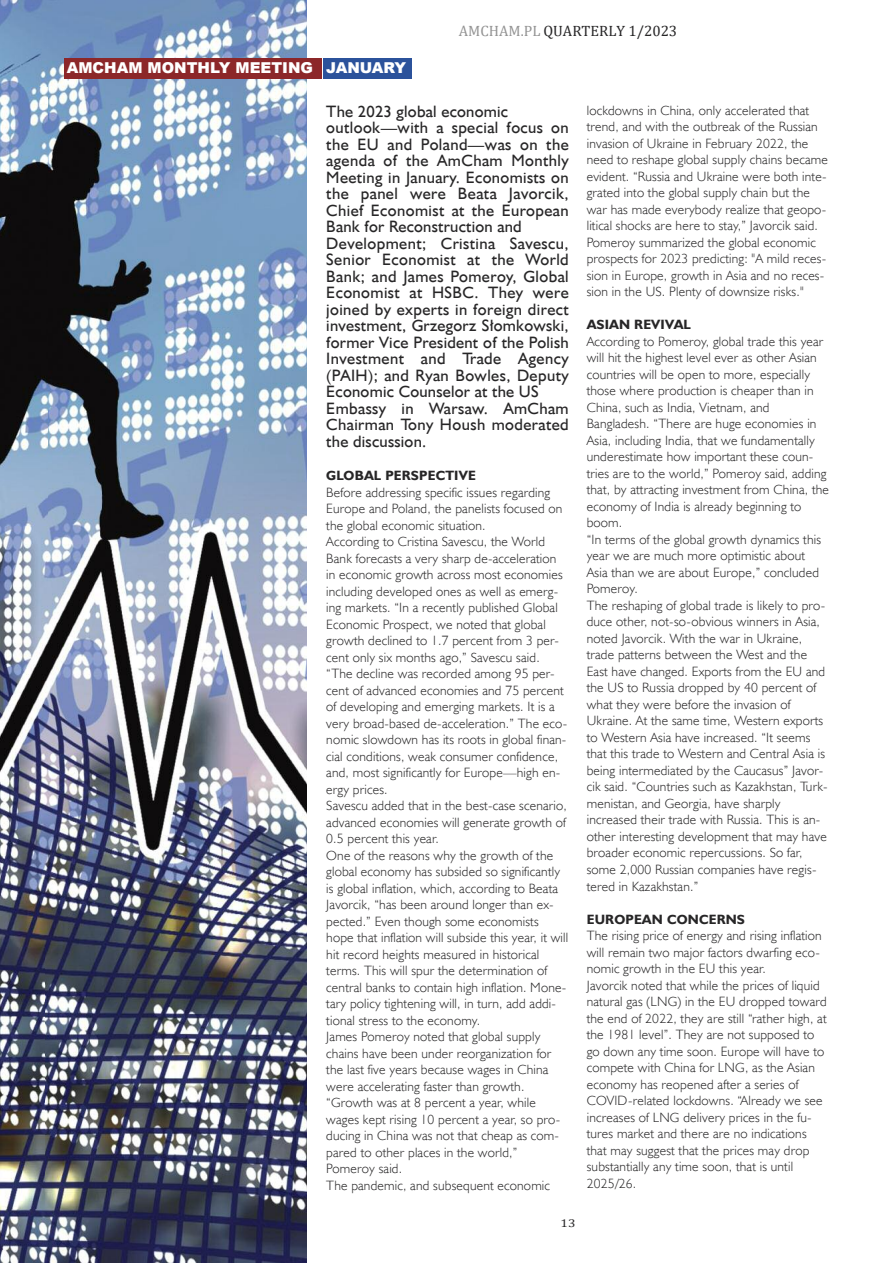
<style>
.page{position:relative;width:893px;height:1263px;background:#fff}
.page>*{position:absolute;margin:0;border:0;box-sizing:border-box;transform-origin:0 0}
.t1{font:16.5px/16.5px "Humanst 521 EU";letter-spacing:.025em;color:#272627}
.t2{font:900 15px "Arial";color:#fff}
.t3{font:15px "Cambria Math";color:#272627}
.t4{font:13.5px/16.5px "Humanst 521 Lt EU";letter-spacing:.015em;color:#272627}
.t5{font:700 13.5px "Humanst 521 EU";letter-spacing:.015em;color:#272627}
.t6{font:11.25px "Cambria Math";color:#272627;scale:1.2 1}
.s1{color:#939393}
</style>
<div class="page">
<img style="left:0;top:0;width:307px;height:1263px">
<div style="left:64px;top:59px;width:257px;height:20px;background:#8c2729"></div>
<div style="left:323px;top:59px;width:89px;height:20px;background:#2b529b"></div>
<img style="left:0;top:87px;width:47px;height:438px">
<img style="left:0;top:948px;width:45px;height:261px">
<p class="t3" style="left:459px;top:25px;width:220px"><span class="s1">AMCHAM.PL</span> QUARTERLY 1/2023</p>
<p class="t2" style="left:67px;top:56px;width:341px">AMCHAM MONTHLY MEETING JANUARY</p>
<p class="t1" style="left:326px;top:103px;width:244px">The 2023 global economic outlook—with a special focus on the EU and Poland—was on the agenda of the AmCham Monthly<br>Meeting in January. Economists on the panel were Beata Javorcik,<br>Chief Economist at the European<br>Bank for Reconstruction and<br>Development; Cristina Savescu,<br>Senior Economist at the World<br>Bank; and James Pomeroy, Global<br>Economist at HSBC. They were joined by experts in foreign direct investment, Grzegorz Słomkowski, former Vice President of the Polish<br>Investment and Trade Agency (PAIH); and Ryan Bowles, Deputy<br>Economic Counselor at the US<br>Embassy in Warsaw. AmCham<br>Chairman Tony Housh moderated the discussion.</p>
<p class="t5" style="left:326px;top:467px;width:151px">GLOBAL PERSPECTIVE</p>
<p class="t4" style="left:326px;top:483px;width:243px">Before addressing specific issues regarding Europe and Poland, the panelists focused on the global economic situation.<br>According to Cristina Savescu, the World Bank forecasts a very sharp de-acceleration in economic growth across most economies including developed ones as well as emerg&shy;ing markets. “In a recently published Global Economic Prospect, we noted that global growth declined to 1.7 percent from 3 per&shy;cent only six months ago,” Savescu said. “The decline was recorded among 95 per&shy;cent of advanced economies and 75 percent of developing and emerging markets. It is a very broad-based de-acceleration.” The eco&shy;nomic slowdown has its roots in global finan&shy;cial conditions, weak consumer confidence, and, most significantly for Europe—high en&shy;ergy prices.<br>Savescu added that in the best-case scenario, advanced economies will generate growth of 0.5 percent this year.<br>One of the reasons why the growth of the global economy has subsided so significantly is global inflation, which, according to Beata Javorcik, “has been around longer than ex&shy;pected.” Even though some economists hope that inflation will subside this year, it will hit record heights measured in historical terms. This will spur the determination of central banks to contain high inflation. Mone&shy;tary policy tightening will, in turn, add addi&shy;tional stress to the economy.<br>James Pomeroy noted that global supply chains have been under reorganization for the last five years because wages in China were accelerating faster than growth. “Growth was at 8 percent a year, while wages kept rising 10 percent a year, so pro&shy;ducing in China was not that cheap as com&shy;pared to other places in the world,” Pomeroy said.<br>The pandemic, and subsequent economic</p>
<p class="t6" style="left:561px;top:1218px;width:14px">13</p>
<p class="t4" style="left:587px;top:102px;width:243px">lockdowns in China, only accelerated that trend, and with the outbreak of the Russian invasion of Ukraine in February 2022, the need to reshape global supply chains became evident. “Russia and Ukraine were both inte&shy;grated into the global supply chain but the war has made everybody realize that geopo&shy;litical shocks are here to stay,” Javorcik said.<br>Pomeroy summarized the global economic prospects for 2023 predicting: "A mild reces&shy;sion in Europe, growth in Asia and no reces&shy;sion in the US. Plenty of downsize risks."</p>
<p class="t5" style="left:587px;top:316px;width:106px">ASIAN REVIVAL</p>
<p class="t4" style="left:587px;top:333px;width:244px">According to Pomeroy, global trade this year will hit the highest level ever as other Asian countries will be open to more, especially those where production is cheaper than in China, such as India, Vietnam, and Bangladesh. “There are huge economies in Asia, including India, that we fundamentally underestimate how important these coun&shy;tries are to the world,” Pomeroy said, adding that, by attracting investment from China, the economy of India is already beginning to boom.<br>“In terms of the global growth dynamics this year we are much more optimistic about Asia than we are about Europe,” concluded Pomeroy.<br>The reshaping of global trade is likely to pro&shy;duce other, not-so-obvious winners in Asia, noted Javorcik. With the war in Ukraine, trade patterns between the West and the East have changed. Exports from the EU and the US to Russia dropped by 40 percent of what they were before the invasion of Ukraine. At the same time, Western exports to Western Asia have increased. “It seems that this trade to Western and Central Asia is being intermediated by the Caucasus” Javor&shy;cik said. “Countries such as Kazakhstan, Turk&shy;menistan, and Georgia, have sharply increased their trade with Russia. This is an&shy;other interesting development that may have broader economic repercussions. So far, some 2,000 Russian companies have regis&shy;tered in Kazakhstan.”</p>
<p class="t5" style="left:587px;top:910px;width:160px">EUROPEAN CONCERNS</p>
<p class="t4" style="left:587px;top:927px;width:242px">The rising price of energy and rising inflation will remain two major factors dwarfing eco&shy;nomic growth in the EU this year.<br>Javorcik noted that while the prices of liquid natural gas (LNG) in the EU dropped toward the end of 2022, they are still “rather high, at the 1981 level”. They are not supposed to go down any time soon. Europe will have to compete with China for LNG, as the Asian economy has reopened after a series of COVID-related lockdowns. “Already we see increases of LNG delivery prices in the fu&shy;tures market and there are no indications that may suggest that the prices may drop substantially any time soon, that is until 2025/26.</p>
</div>
